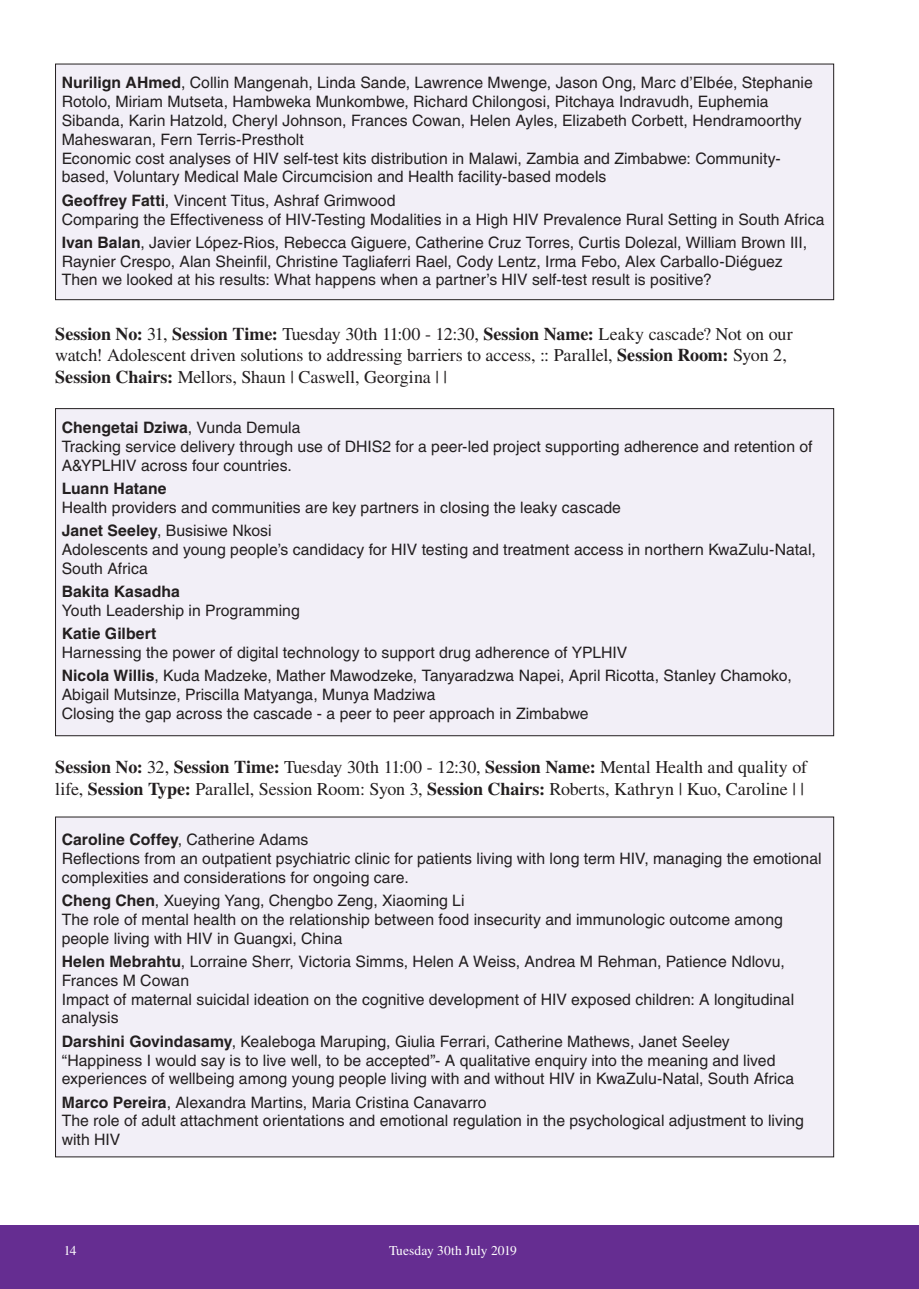
<style>
.page{position:relative;width:919px;height:1289px;background:#fff}
.page>*{position:absolute;margin:0;border:0;box-sizing:border-box;transform-origin:0 0}
.t1{font:18px/21.6px "Times LT Std";letter-spacing:-.005em;color:#231f20}
.t2{font:15.75px/18.9px "Helvetica LT Std";color:#231f20}
.t3{font:700 15.75px "Helvetica LT Std";letter-spacing:.005em;color:#231f20}
.t4{font:13.5px "Times LT Std";color:#fff}
.s1{font-weight:700}
</style>
<div class="page">
<div style="left:0;top:1225px;width:918px;height:63px;background:#652d91"></div>
<div style="left:56px;top:64px;width:777px;height:236px;background:#f2eff7"></div>
<div style="left:55px;top:64px;width:778px;height:236px;border:1px solid #231f20"></div>
<div style="left:56px;top:408px;width:777px;height:327px;background:#f2eff7"></div>
<div style="left:56px;top:817px;width:777px;height:339px;background:#f2eff7"></div>
<p class="t2" style="left:62px;top:73px;width:752px"><span class="s1">Nurilign AHmed</span>, Collin Mangenah, Linda Sande, Lawrence Mwenge, Jason Ong, Marc d’Elbée, Stephanie Rotolo, Miriam Mutseta, Hambweka Munkombwe, Richard Chilongosi, Pitchaya Indravudh, Euphemia Sibanda, Karin Hatzold, Cheryl Johnson, Frances Cowan, Helen Ayles, Elizabeth Corbett, Hendramoorthy Maheswaran, Fern Terris-Prestholt<br>Economic cost analyses of HIV self-test kits distribution in Malawi, Zambia and Zimbabwe: Community&shy;based, Voluntary Medical Male Circumcision and Health facility-based models</p>
<p class="t2" style="left:62px;top:190px;width:764px"><span class="s1">Geoffrey Fatti</span>, Vincent Titus, Ashraf Grimwood<br>Comparing the Effectiveness of HIV-Testing Modalities in a High HIV Prevalence Rural Setting in South Africa</p>
<p class="t2" style="left:62px;top:233px;width:746px"><span class="s1">Ivan Balan</span>, Javier López-Rios, Rebecca Giguere, Catherine Cruz Torres, Curtis Dolezal, William Brown III,<br>Raynier Crespo, Alan Sheinfil, Christine Tagliaferri Rael, Cody Lentz, Irma Febo, Alex Carballo-Diéguez<br>Then we looked at his results: What happens when a partner’s HIV self-test result is positive?</p>
<p class="t1" style="left:55px;top:323px;width:739px"><span class="s1">Session No:</span> 31, <span class="s1">Session Time:</span> Tuesday 30th 11:00 - 12:30, <span class="s1">Session Name:</span> Leaky cascade? Not on our watch! Adolescent driven solutions to addressing barriers to access, :: Parallel, <span class="s1">Session Room:</span> Syon 2,<br><span class="s1">Session Chairs:</span> Mellors, Shaun | Caswell, Georgina | |</p>
<p class="t2" style="left:62px;top:418px;width:752px"><span class="s1">Chengetai Dziwa</span>, Vunda Demula<br>Tracking service delivery through use of DHIS2 for a peer-led project supporting adherence and retention of<br>A&amp;YPLHIV across four countries.</p>
<p class="t3" style="left:62px;top:478px;width:106px">Luann Hatane</p>
<p class="t2" style="left:62px;top:495px;width:561px;line-height:23.1px">Health providers and communities are key partners in closing the leaky cascade<br><span class="s1">Janet Seeley</span>, Busisiwe Nkosi</p>
<p class="t2" style="left:62px;top:540px;width:755px">Adolescents and young people’s candidacy for HIV testing and treatment access in northern KwaZulu-Natal,<br>South Africa</p>
<p class="t3" style="left:62px;top:582px;width:120px">Bakita Kasadha</p>
<p class="t2" style="left:62px;top:601px;width:240px">Youth Leadership in Programming</p>
<p class="t3" style="left:62px;top:624px;width:96px">Katie Gilbert</p>
<p class="t2" style="left:62px;top:640px;width:731px;line-height:23.1px">Harnessing the power of digital technology to support drug adherence of YPLHIV<br><span class="s1">Nicola Willis</span>, Kuda Madzeke, Mather Mawodzeke, Tanyaradzwa Napei, April Ricotta, Stanley Chamoko,</p>
<p class="t2" style="left:62px;top:685px;width:528px">Abigail Mutsinze, Priscilla Matyanga, Munya Madziwa<br>Closing the gap across the cascade - a peer to peer approach in Zimbabwe</p>
<p class="t1" style="left:55px;top:756px;width:753px"><span class="s1">Session No:</span> 32, <span class="s1">Session Time:</span> Tuesday 30th 11:00 - 12:30, <span class="s1">Session Name:</span> Mental Health and quality of life, <span class="s1">Session Type:</span> Parallel, Session Room: Syon 3, <span class="s1">Session Chairs:</span> Roberts, Kathryn | Kuo, Caroline | |</p>
<p class="t2" style="left:62px;top:829px;width:761px"><span class="s1">Caroline Coffey</span>, Catherine Adams<br>Reflections from an outpatient psychiatric clinic for patients living with long term HIV, managing the emotional complexities and considerations for ongoing care.</p>
<p class="t2" style="left:62px;top:890px;width:722px"><span class="s1">Cheng Chen</span>, Xueying Yang, Chengbo Zeng, Xiaoming Li<br>The role of mental health on the relationship between food insecurity and immunologic outcome among people living with HIV in Guangxi, China</p>
<p class="t2" style="left:62px;top:951px;width:734px"><span class="s1">Helen Mebrahtu</span>, Lorraine Sherr, Victoria Simms, Helen A Weiss, Andrea M Rehman, Patience Ndlovu, Frances M Cowan<br>Impact of maternal suicidal ideation on the cognitive development of HIV exposed children: A longitudinal analysis</p>
<p class="t2" style="left:62px;top:1031px;width:733px"><span class="s1">Darshini Govindasamy</span>, Kealeboga Maruping, Giulia Ferrari, Catherine Mathews, Janet Seeley “Happiness I would say is to live well, to be accepted”- A qualitative enquiry into the meaning and lived experiences of wellbeing among young people living with and without HIV in KwaZulu-Natal, South Africa</p>
<p class="t2" style="left:62px;top:1092px;width:743px"><span class="s1">Marco Pereira</span>, Alexandra Martins, Maria Cristina Canavarro<br>The role of adult attachment orientations and emotional regulation in the psychological adjustment to living with HIV</p>
<p class="t4" style="left:64px;top:1243px;width:14px">14</p>
<p class="t4" style="left:389px;top:1243px;width:129px">Tuesday 30th July 2019</p>
</div>
